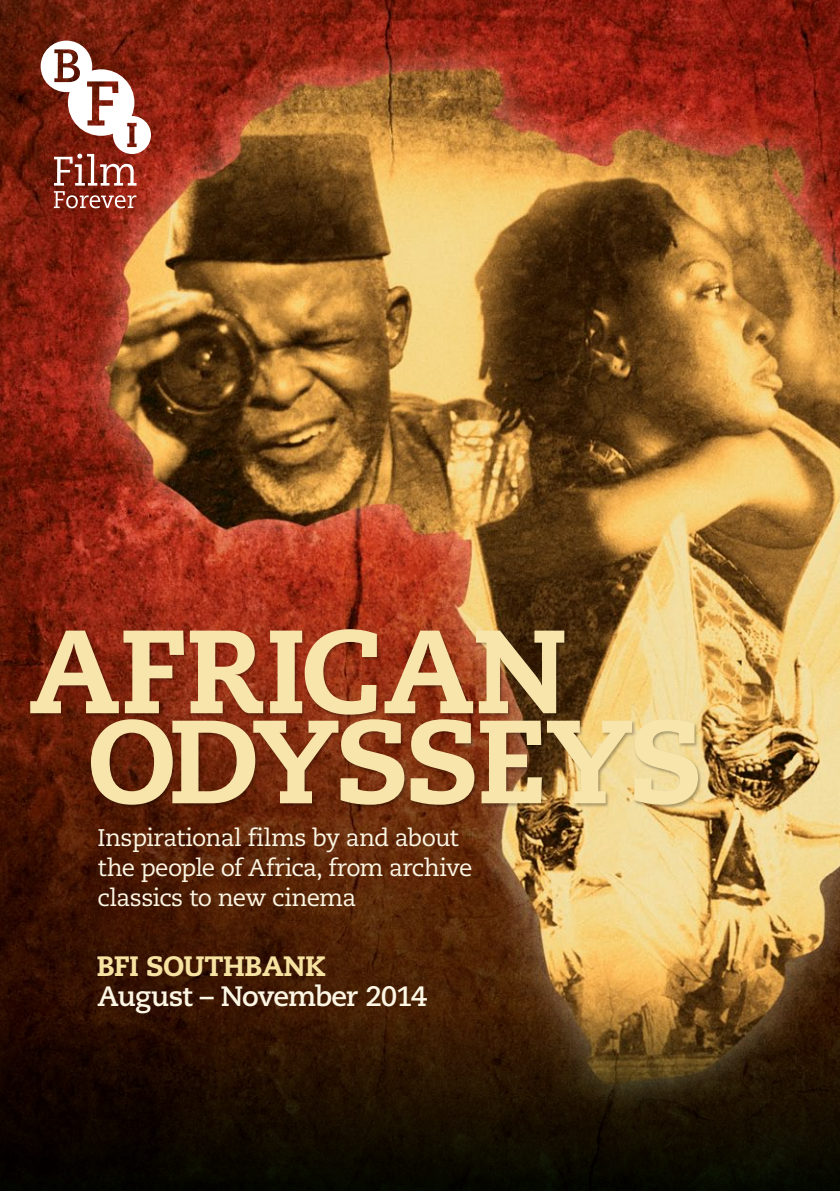
<style>
.page{position:relative;width:840px;height:1191px;background:#fff}
.page>*{position:absolute;margin:0;border:0;box-sizing:border-box;transform-origin:0 0}
.t1{font:800 118px/90px "Caecilia";letter-spacing:-.025em;color:#f7e5ab}
.t2{font:700 28px "Caecilia";letter-spacing:-.035em;color:#fcf6e4}
.t3{font:800 28px "Caecilia";letter-spacing:-.02em;color:#f6e2a1}
.t4{font:24px/30px "Caecilia";letter-spacing:-.025em;color:#fcf6e4}
</style>
<div class="page">
<img style="left:0;top:0;width:839px;height:1006px">
<svg style="left:0;top:1006px;width:839px;height:185px;background:#221304"></svg>
<div style="left:30px;top:629px;width:671px;height:181px;background:#000;opacity:.3"></div>
<svg style="left:41px;top:41px;width:110px;height:167px"></svg>
<h1 class="t1" style="left:87px;top:627px;width:617px;text-indent:-58px">AFRICAN<br>ODYSSEYS</h1>
<p class="t4" style="left:98px;top:823px;width:376px">Inspirational films by and about the people of Africa, from archive classics to new cinema</p>
<p class="t3" style="left:97px;top:948px;width:230px">BFI SOUTHBANK</p>
<p class="t2" style="left:98px;top:980px;width:331px">August – November 2014</p>
</div>
